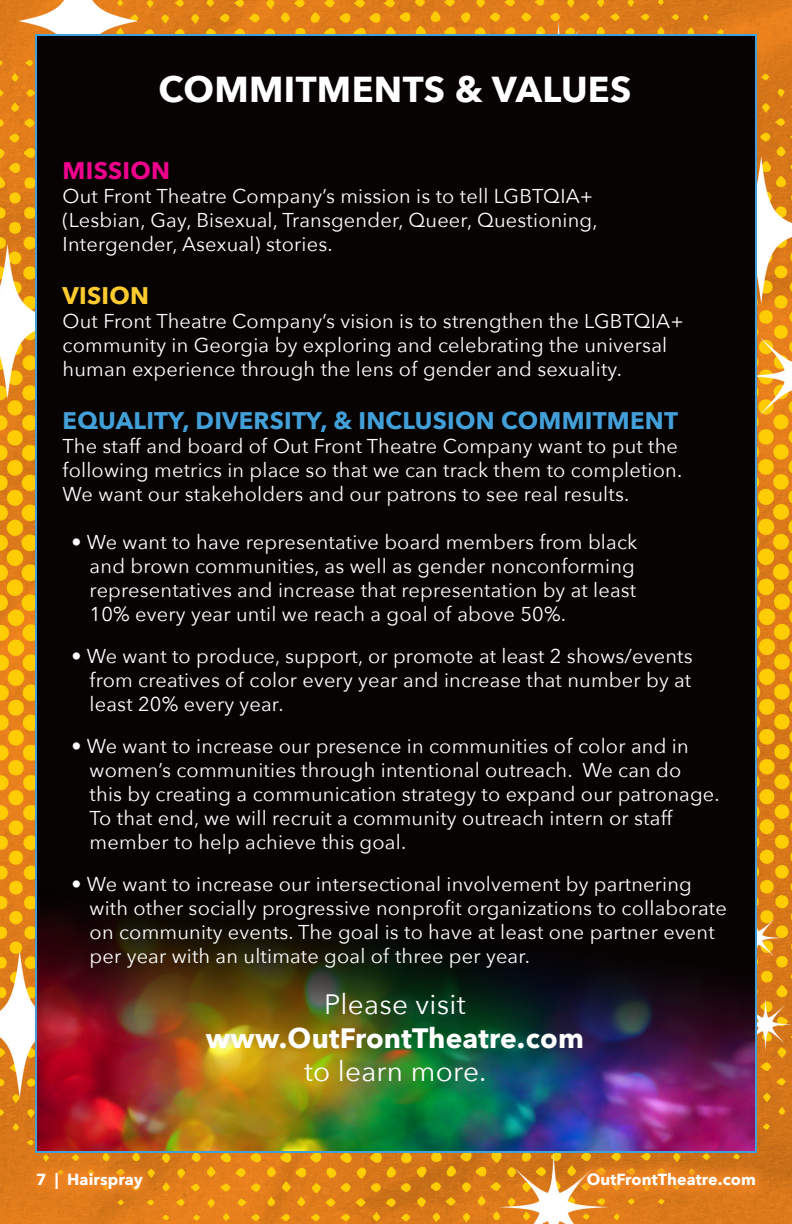
<style>
.page{position:relative;width:792px;height:1224px;background:#fff}
.page>*{position:absolute;margin:0;border:0;box-sizing:border-box;transform-origin:0 0}
.t1{font:700 36px "Avenir Next";letter-spacing:.01em;color:#fff}
.t2{font:28px/33.6px "Avenir Next";letter-spacing:.01em;color:#fff;text-align:center}
.t3{font:700 24px "Avenir Next";letter-spacing:.01em;color:#429fd8}
.t4{font:700 24px "Avenir Next";letter-spacing:.01em;color:#ed028c}
.t5{font:700 24px "Avenir Next";letter-spacing:.01em;color:#fecb2e}
.t6{font:20px/24px "Avenir Next";letter-spacing:.01em;color:#fff}
.t7{font:700 16px "Avenir Next";letter-spacing:.01em;color:#fff}
.s1{font-weight:700}
</style>
<div class="page">
<img style="left:0;top:0;width:792px;height:1224px">
<div style="left:571px;top:1156px;width:201px;height:47px;background:#f58726;opacity:.88"></div>
<div style="left:24px;top:1161px;width:131px;height:41px;background:#f58726;opacity:.75"></div>
<div style="left:36px;top:35px;width:720px;height:1117px;background:#060302"></div>
<img style="left:38px;top:911px;width:716px;height:239px">
<p class="t1" style="left:158px;top:58px;width:475px">COMMITMENTS &amp; VALUES</p>
<p class="t4" style="left:63px;top:150px;width:109px">MISSION</p>
<p class="t6" style="left:63px;top:183px;width:537px">Out Front Theatre Company’s mission is to tell LGBTQIA+ (Lesbian, Gay, Bisexual, Transgender, Queer, Questioning,<br>Intergender, Asexual) stories.</p>
<p class="t5" style="left:63px;top:275px;width:88px">VISION</p>
<p class="t6" style="left:63px;top:308px;width:623px">Out Front Theatre Company’s vision is to strengthen the LGBTQIA+ community in Georgia by exploring and celebrating the universal human experience through the lens of gender and sexuality.</p>
<p class="t3" style="left:63px;top:399px;width:617px">EQUALITY, DIVERSITY, &amp; INCLUSION COMMITMENT</p>
<p class="t6" style="left:63px;top:433px;width:621px">The staff and board of Out Front Theatre Company want to put the following metrics in place so that we can track them to completion.<br>We want our stakeholders and our patrons to see real results.</p>
<p class="t6" style="left:90px;top:529px;width:549px;text-indent:-18px">• We want to have representative board members from black and brown communities, as well as gender nonconforming representatives and increase that representation by at least 10% every year until we reach a goal of above 50%.</p>
<p class="t6" style="left:90px;top:643px;width:604px;text-align:justify;text-indent:-18px">• We want to produce, support, or promote at least 2 shows/events from creatives of color every year and increase that number by at least 20% every year.</p>
<p class="t6" style="left:90px;top:733px;width:632px;text-indent:-18px">• We want to increase our presence in communities of color and in women’s communities through intentional outreach. We can do<br>this by creating a communication strategy to expand our patronage.<br>To that end, we will recruit a community outreach intern or staff member to help achieve this goal.</p>
<p class="t6" style="left:90px;top:871px;width:639px;text-indent:-18px">• We want to increase our intersectional involvement by partnering with other socially progressive nonprofit organizations to collaborate on community events. The goal is to have at least one partner event per year with an ultimate goal of three per year.</p>
<p class="t2" style="left:206px;top:987px;width:379px">Please visit <span class="s1">www.OutFrontTheatre.com </span>to learn more.</p>
<p class="t7" style="left:36px;top:1166px;width:109px">7 | Hairspray</p>
<p class="t7" style="left:587px;top:1166px;width:171px">OutFrontTheatre.com</p>
</div>
